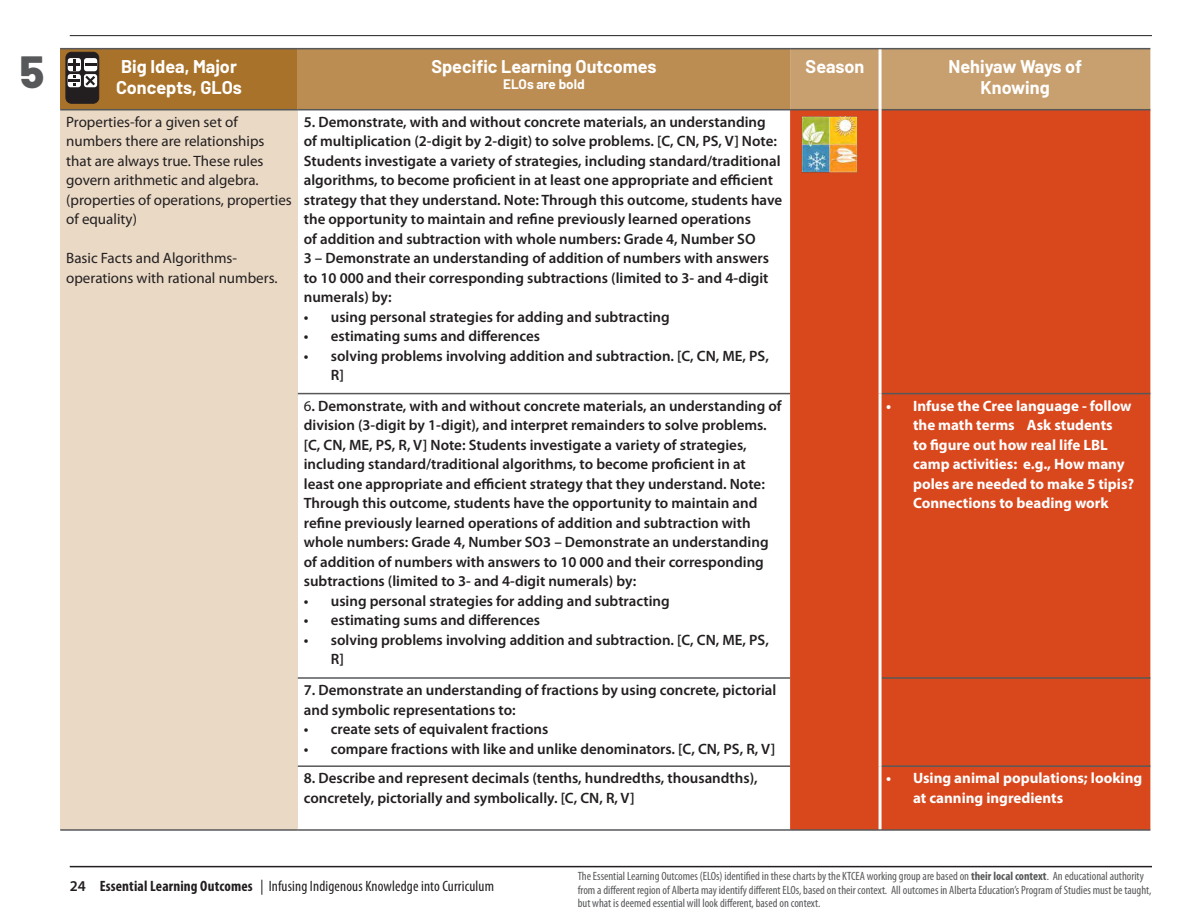
<style>
.page{position:relative;width:1188px;height:918px;background:#fff}
.page>*{position:absolute;margin:0;border:0;box-sizing:border-box;transform-origin:0 0}
.t1{font:800 45px "Barlow";color:#57585a}
.t2{font:700 18px/21.6px "Barlow";color:#fff}
.t3{font:600 15px/19.5px "Myriad Pro";color:#231f20}
.t4{font:15px/19.5px "Myriad Pro";color:#231f20}
.t5{font:700 15px/19.5px "Myriad Pro";color:#fff}
.t6{font:condensed 15px "Myriad Pro";letter-spacing:.01em;color:#231f20}
.t7{font:700 13.5px "Barlow";color:#fff}
.t8{font:condensed 12px/13.5px "Myriad Pro";color:#57585a}
.s1{font-weight:400}
.s2{font-weight:600;font-stretch:normal}
.s3{font-weight:700}
</style>
<div class="page">
<hr style="left:70px;top:866px;width:1082px;height:1px;background:#231f20">
<hr style="left:70px;top:35px;width:1082px;height:1px;background:#231f20">
<div style="left:60px;top:49px;width:238px;height:61px;background:#a9722a"></div>
<div style="left:298px;top:49px;width:492px;height:61px;background:#bc8d53"></div>
<div style="left:790px;top:49px;width:360px;height:60px;background:#c89f6e"></div>
<div style="left:60px;top:110px;width:238px;height:720px;background:#e9d9c5"></div>
<div style="left:790px;top:110px;width:360px;height:719px;background:#d9481d"></div>
<hr style="left:298px;top:393px;width:492px;height:1px;background:#57585a">
<hr style="left:882px;top:393px;width:268px;height:1px;background:#57585a">
<hr style="left:298px;top:677px;width:492px;height:2px;background:#57585a">
<hr style="left:882px;top:677px;width:268px;height:2px;background:#57585a">
<hr style="left:298px;top:765px;width:492px;height:2px;background:#57585a">
<hr style="left:882px;top:765px;width:268px;height:2px;background:#57585a">
<hr style="left:60px;top:829px;width:238px;height:2px;background:#57585a">
<hr style="left:298px;top:829px;width:492px;height:2px;background:#57585a">
<hr style="left:790px;top:829px;width:90px;height:2px;background:#57585a">
<hr style="left:880px;top:829px;width:270px;height:2px;background:#57585a">
<hr style="left:60px;top:48px;width:238px;height:1px;background:#57585a">
<hr style="left:298px;top:48px;width:492px;height:1px;background:#57585a">
<hr style="left:790px;top:48px;width:90px;height:1px;background:#57585a">
<hr style="left:880px;top:48px;width:270px;height:1px;background:#57585a">
<hr style="left:60px;top:109px;width:238px;height:1px;background:#57585a">
<hr style="left:298px;top:109px;width:492px;height:1px;background:#57585a">
<hr style="left:790px;top:109px;width:89px;height:1px;background:#57585a">
<hr style="left:882px;top:109px;width:268px;height:1px;background:#57585a">
<hr style="left:879px;top:110px;width:3px;height:284px;background:#fff">
<hr style="left:879px;top:394px;width:3px;height:284px;background:#fff">
<hr style="left:879px;top:678px;width:3px;height:88px;background:#fff">
<hr style="left:879px;top:766px;width:3px;height:63px;background:#fff">
<hr style="left:879px;top:49px;width:3px;height:61px;background:#fff">
<div style="left:66px;top:52px;width:33px;height:51px;background:#231f20;border-radius:6px"></div>
<div style="left:66px;top:52px;width:33px;height:51px;border:1px solid #231f20;border-radius:6px"></div>
<svg style="left:84px;top:58px;width:13px;height:13px"></svg>
<div style="left:68px;top:74px;width:13px;height:13px;background:#fff;border-radius:3px"></div>
<div style="left:84px;top:74px;width:13px;height:13px;background:#fff;border-radius:3px"></div>
<svg style="left:68px;top:59px;width:28px;height:27px"></svg>
<img style="left:795px;top:116px;width:71px;height:61px">
<h1 class="t1" style="left:20px;top:39px;width:26px">5</h1>
<p class="t2" style="left:116px;top:54px;width:127px">Big Idea, Major<br>Concepts, GLOs</p>
<p class="t2" style="left:431px;top:54px;width:227px">Specific Learning Outcomes</p>
<p class="t7" style="left:503px;top:74px;width:83px">ELOs are bold</p>
<p class="t4" style="left:66px;top:112px;width:227px">Properties-for a given set of numbers there are relationships that are always true. These rules govern arithmetic and algebra. (properties of operations, properties of equality)</p>
<p class="t4" style="left:66px;top:248px;width:213px">Basic Facts and Algorithms&shy;operations with rational numbers.</p>
<p class="t3" style="left:304px;top:112px;width:480px">5. Demonstrate, with and without concrete materials, an understanding of multiplication (2-digit by 2-digit) to solve problems. [C, CN, PS, V] Note:<br>Students investigate a variety of strategies, including standard/traditional algorithms, to become proficient in at least one appropriate and efficient strategy that they understand. Note: Through this outcome, students have the opportunity to maintain and refine previously learned operations<br>of addition and subtraction with whole numbers: Grade 4, Number SO<br>3 – Demonstrate an understanding of addition of numbers with answers to 10 000 and their corresponding subtractions (limited to 3- and 4-digit numerals) by:</p>
<p class="t3" style="left:304px;top:307px;width:367px">• using personal strategies for adding and subtracting</p>
<p class="t3" style="left:304px;top:326px;width:238px">• estimating sums and differences</p>
<p class="t3" style="left:331px;top:346px;width:440px;text-indent:-27px">• solving problems involving addition and subtraction. [C, CN, ME, PS,<br>R]</p>
<p class="t3" style="left:304px;top:396px;width:479px"><span class="s1">6</span>. Demonstrate, with and without concrete materials, an understanding of division (3-digit by 1-digit), and interpret remainders to solve problems. [C, CN, ME, PS, R, V] Note: Students investigate a variety of strategies, including standard/traditional algorithms, to become proficient in at<br>least one appropriate and efficient strategy that they understand. Note:<br>Through this outcome, students have the opportunity to maintain and refine previously learned operations of addition and subtraction with whole numbers: Grade 4, Number SO3 – Demonstrate an understanding of addition of numbers with answers to 10 000 and their corresponding subtractions (limited to 3- and 4-digit numerals) by:</p>
<p class="t3" style="left:304px;top:591px;width:367px">• using personal strategies for adding and subtracting</p>
<p class="t3" style="left:304px;top:610px;width:238px">• estimating sums and differences</p>
<p class="t3" style="left:331px;top:630px;width:440px;text-indent:-27px">• solving problems involving addition and subtraction. [C, CN, ME, PS,<br>R]</p>
<p class="t2" style="left:806px;top:54px;width:60px">Season</p>
<p class="t2" style="left:948px;top:54px;width:135px;text-align:center">Nehiyaw Ways of<br>Knowing</p>
<p class="t5" style="left:913px;top:396px;width:223px;text-indent:-27px">• Infuse the Cree language - follow the math terms Ask students<br>to figure out how real life LBL camp activities: e.g., How many poles are needed to make 5 tipis?<br>Connections to beading work</p>
<p class="t3" style="left:304px;top:680px;width:474px">7. Demonstrate an understanding of fractions by using concrete, pictorial and symbolic representations to:</p>
<p class="t3" style="left:304px;top:719px;width:246px">• create sets of equivalent fractions</p>
<p class="t3" style="left:304px;top:739px;width:473px">• compare fractions with like and unlike denominators. [C, CN, PS, R, V]</p>
<p class="t3" style="left:304px;top:768px;width:455px">8. Describe and represent decimals (tenths, hundredths, thousandths), concretely, pictorially and symbolically. [C, CN, R, V]</p>
<p class="t5" style="left:913px;top:768px;width:231px;text-indent:-27px">• Using animal populations; looking at canning ingredients</p>
<p class="t6" style="left:70px;top:877px;width:426px"><span class="s2">24</span> <span class="s3">Essential Learning Outcomes</span> | Infusing Indigenous Knowledge into Curriculum</p>
<p class="t8" style="left:578px;top:870px;width:575px">The Essential Learning Outcomes (ELOs) identified in these charts by the KTCEA working group are based on <span class="s3">their local context</span>. An educational authority from a different region of Alberta may identify different ELOs, based on their context. All outcomes in Alberta Education’s Program of Studies must be taught, but what is deemed essential will look different, based on context.</p>
</div>
